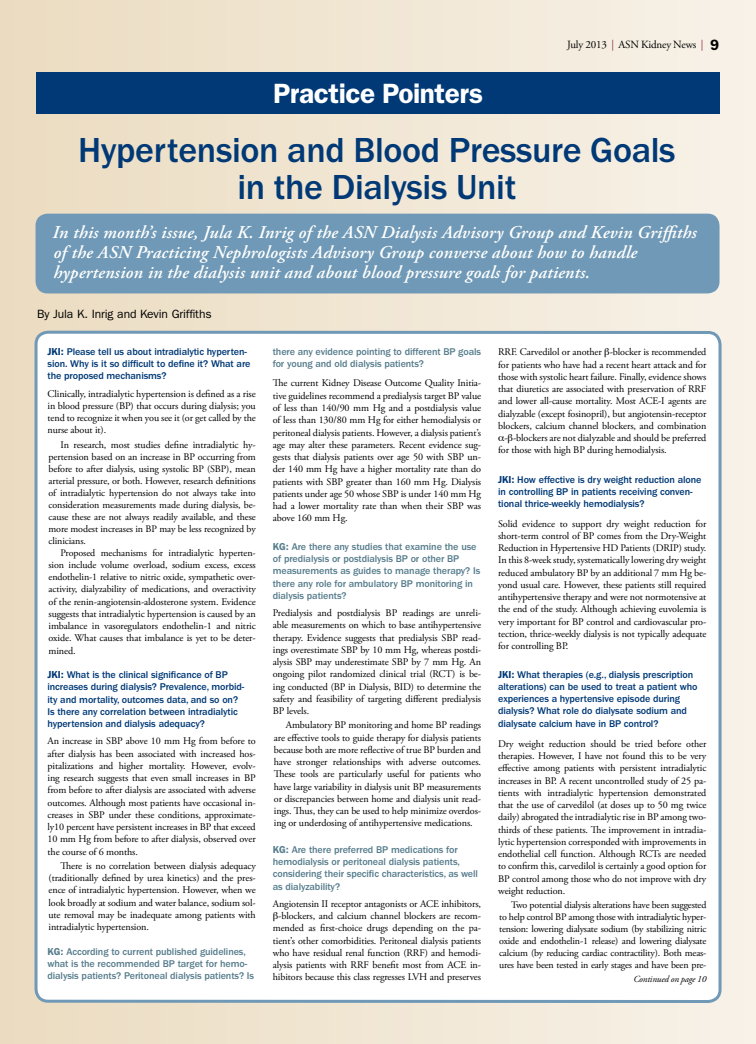
<style>
.page{position:relative;width:756px;height:1044px;background:#fff}
.page>*{position:absolute;margin:0;border:0;box-sizing:border-box;transform-origin:0 0}
.t1{font:500 36px/37px "ITC Franklin Gothic Std";letter-spacing:-.01em;color:#003976;text-align:center}
.t2{font:600 28px "ITC Franklin Gothic Std";letter-spacing:-.015em;color:#fff}
.t3{font:italic 600 18px/20px "Adobe Garamond Pro";letter-spacing:.01em;color:#fff}
.t4{font:12px "ITC Franklin Gothic Std";letter-spacing:-.01em;color:#000}
.t5{font:11px "Adobe Garamond Pro";letter-spacing:-.015em;color:#000}
.t6{font:10.1px/12.3px "Adobe Garamond Pro";letter-spacing:-.01em;color:#000;text-align:justify}
.t7{font:500 10.1px/12.3px "ITC Franklin Gothic Std";letter-spacing:-.01em;color:#003976}
.t8{font:500 10.1px/12.3px "ITC Franklin Gothic Std";letter-spacing:-.01em;color:#567c8c}
.t9{font:10px/12px "Adobe Garamond Pro";letter-spacing:-.01em;color:#000;text-align:justify}
.t10{font:italic 9.3px "Adobe Garamond Pro";letter-spacing:-.015em;color:#000}
.s1{color:#922d47}
.s2{font-family:"ITC Franklin Gothic Std";font-weight:600;font-size:15px}
.s3{font-weight:600}
.s4{font-size:10.1px}
.s5{font-size:10px}
</style>
<div class="page">
<div style="left:0;top:0;width:756px;height:1044px;background:linear-gradient(to right,#eadcc0,#f7f2e8)"></div>
<div style="left:36px;top:72px;width:684px;height:42px;background:#003976"></div>
<div style="left:36px;top:214px;width:684px;height:79px;background:#6f99b6;border-radius:12px"></div>
<div style="left:36px;top:332px;width:684px;height:670px;background:#fff;border-radius:12px"></div>
<div style="left:35px;top:331px;width:687px;height:672px;border:3px solid #6f99b6;border-radius:12px"></div>
<p class="t5" style="left:567px;top:38px;width:153px">July 2013 <span class="s1">|</span> ASN Kidney News <span class="s1">|</span> <span class="s2">9</span></p>
<h2 class="t2" style="left:273px;top:76px;width:211px">Practice Pointers</h2>
<h1 class="t1" style="left:78px;top:132px;width:599px">Hypertension and Blood Pressure Goals in the Dialysis Unit</h1>
<p class="t3" style="left:53px;top:223px;width:646px">In this month’s issue, Jula K. Inrig of the ASN Dialysis Advisory Group and Kevin Griffiths of the ASN Practicing Nephrologists Advisory Group converse about how to handle hypertension in the dialysis unit and about blood pressure goals for patients.</p>
<p class="t4" style="left:37px;top:307px;width:176px">By Jula K. Inrig and Kevin Griffiths</p>
<p class="t7" style="left:48px;top:346px;width:205px"><span class="s3">JKI:</span> Please tell us about intradialytic hyperten&shy;sion. Why is it so difficult to define it? What are the proposed mechanisms?</p>
<p class="t6" style="left:48px;top:388px;width:210px">Clinically, intradialytic hypertension is defined as a rise in blood pressure (BP) that occurs during dialysis; you tend to recognize it when you see it (or get called by the nurse about it).</p>
<p class="t6" style="left:49px;top:439px;width:209px;text-align:right">In research, most studies define intradialytic hy&shy;pertension based on an increase in BP occurring from</p>
<p class="t9" style="left:49px;top:463px;width:209px"><span class="s4">before</span> to after dialysis, using systolic BP (SBP), mean arterial pressure, or both. However, research definitions of intradialytic hypertension do not always take into consideration measurements made during dialysis, be&shy;cause these are not always readily available, and these more modest increases in BP may be less recognized by clinicians.</p>
<p class="t9" style="left:49px;top:547px;width:209px;text-indent:12px">Proposed mechanisms for intradialytic hyperten&shy;sion include volume overload, sodium excess, excess endothelin-1 relative to nitric oxide, sympathetic over-</p>
<p class="t6" style="left:49px;top:583px;width:209px"><span class="s5">activity, dialyzabilit</span>y of medications, and overactivity of the renin-angiotensin-aldosterone system. Evidence suggests that intradialytic hypertension is caused by an imbalance in vasoregulators endothelin-1 and nitric oxide. What causes that imbalance is yet to be deter&shy;mined.</p>
<p class="t7" style="left:48px;top:669px;width:198px"><span class="s3">JKI:</span> What is the clinical significance of BP increases during dialysis? Prevalence, morbid&shy;ity and mortality, outcomes data, and so on?<br>Is there any correlation between intradialytic hypertension and dialysis adequacy?</p>
<p class="t6" style="left:48px;top:735px;width:210px">An increase in SBP above 10 mm Hg from before to after dialysis has been associated with increased hos&shy;pitalizations and higher mortality. However, evolv&shy;ing research suggests that even small increases in BP from before to after dialysis are associated with adverse outcomes. Although most patients have occasional in&shy;creases in SBP under these conditions, approximate&shy;ly10 percent have persistent increases in BP that exceed 10 mm Hg from before to after dialysis, observed over the course of 6 months.</p>
<p class="t6" style="left:49px;top:860px;width:209px;text-indent:12px">There is no correlation between dialysis adequacy (traditionally defined by urea kinetics) and the pres&shy;ence of intradialytic hypertension. However, when we look broadly at sodium and water balance, sodium sol&shy;ute removal may be inadequate among patients with intradialytic hypertension.</p>
<p class="t8" style="left:48px;top:945px;width:208px"><span class="s3">KG:</span> According to current published guidelines, what is the recommended BP target for hemo&shy;dialysis patients? Peritoneal dialysis patients? Is</p>
<p class="t8" style="left:273px;top:346px;width:210px">there any evidence pointing to different BP goals for young and old dialysis patients?</p>
<p class="t6" style="left:273px;top:378px;width:210px">The current Kidney Disease Outcome Quality Initia&shy;tive guidelines recommend a predialysis target BP value of less than 140/90 mm Hg and a postdialysis value of less than 130/80 mm Hg for either hemodialysis or peritoneal dialysis patients. However, a dialysis patient’s age may alter these parameters. Recent evidence sug&shy;gests that dialysis patients over age 50 with SBP un&shy;der 140 mm Hg have a higher mortality rate than do patients with SBP greater than 160 mm Hg. Dialysis patients under age 50 whose SBP is under 140 mm Hg had a lower mortality rate than when their SBP was above 160 mm Hg.</p>
<p class="t8" style="left:273px;top:540px;width:209px"><span class="s3">KG:</span> Are there any studies that examine the use of predialysis or postdialysis BP or other BP measurements as guides to manage therapy? Is there any role for ambulatory BP monitoring in dialysis patients?</p>
<p class="t6" style="left:273px;top:607px;width:210px">Predialysis and postdialysis BP readings are unreli&shy;able measurements on which to base antihypertensive therapy. Evidence suggests that predialysis SBP read&shy;ings overestimate SBP by 10 mm Hg, whereas postdi&shy;alysis SBP may underestimate SBP by 7 mm Hg. An ongoing pilot randomized clinical trial (RCT) is be&shy;ing conducted (BP in Dialysis, BID) to determine the safety and feasibility of targeting different predialysis BP levels.</p>
<p class="t6" style="left:274px;top:719px;width:209px;text-indent:12px">Ambulatory BP monitoring and home BP readings are effective tools to guide therapy for dialysis patients because both are more reflective of true BP burden and have stronger relationships with adverse outcomes.<br>These tools are particularly useful for patients who have large variability in dialysis unit BP measurements or discrepancies between home and dialysis unit read&shy;ings. Thus, they can be used to help minimize overdos&shy;ing or underdosing of antihypertensive medications.</p>
<p class="t8" style="left:273px;top:843px;width:207px"><span class="s3">KG:</span> Are there preferred BP medications for hemodialysis or peritoneal dialysis patients, considering their specific characteristics, as well as dialyzability?</p>
<p class="t6" style="left:273px;top:898px;width:210px;text-align:center">Angiotensin II receptor antagonists or ACE inhibitors, -blockers, and calcium channel blockers are recom&shy;mended as first-choice drugs depending on the pa&shy;tient’s other comorbidities. Peritoneal dialysis patients who have residual renal function (RRF) and hemodi&shy;alysis patients with RRF benefit most from ACE in&shy;hibitors because this class regresses LVH and preserves</p>
<p class="t6" style="left:498px;top:346px;width:210px">RRF. Carvedilol or another -blocker is recommended for patients who have had a recent heart attack and for those with systolic heart failure. Finally, evidence shows that diuretics are associated with preservation of RRF and lower all-cause mortality. Most ACE-I agents are dialyzable (except fosinopril), but angiotensin-receptor blockers, calcium channel blockers, and combination</p>
<p class="t6" style="left:498px;top:432px;width:210px;text-indent:6px">- -blockers are not dialyzable and should be preferred for those with high BP during hemodialysis.</p>
<p class="t7" style="left:498px;top:474px;width:205px"><span class="s3">JKI:</span> How effective is dry weight reduction alone in controlling BP in patients receiving conven&shy;tional thrice-weekly hemodialysis?</p>
<p class="t6" style="left:498px;top:518px;width:210px">Solid evidence to support dry weight reduction for short-term control of BP comes from the Dry-Weight Reduction in Hypertensive HD Patients (DRIP) study.<br>In this 8-week study, systematically lowering dry weight reduced ambulatory BP by an additional 7 mm Hg be&shy;yond usual care. However, these patients still required antihypertensive therapy and were not normotensive at the end of the study. Although achieving euvolemia is very important for BP control and cardiovascular pro&shy;tection, thrice-weekly dialysis is not typically adequate for controlling BP.</p>
<p class="t7" style="left:498px;top:668px;width:201px"><span class="s3">JKI:</span> What therapies (e.g., dialysis prescription alterations) can be used to treat a patient who experiences a hypertensive episode during dialysis? What role do dialysate sodium and dialysate calcium have in BP control?</p>
<p class="t6" style="left:498px;top:738px;width:210px">Dry weight reduction should be tried before other therapies. However, I have not found this to be very effective among patients with persistent intradialytic increases in BP. A recent uncontrolled study of 25 pa&shy;tients with intradialytic hypertension demonstrated that the use of carvedilol (at doses up to 50 mg twice daily) abrogated the intradialytic rise in BP among two&shy;thirds of these patients. The improvement in intradia&shy;lytic hypertension corresponded with improvements in endothelial cell function. Although RCTs are needed to confirm this, carvedilol is certainly a good option for BP control among those who do not improve with dry weight reduction.</p>
<p class="t9" style="left:499px;top:899px;width:209px;text-indent:12px">Two potential dialysis alterations have been suggested to help control BP among those with intradialytic hyper&shy;tension: lowering dialysate sodium (by stabilizing nitric oxide and endothelin-1 release) and lowering dialysate calcium (by reducing cardiac contractility). Both meas&shy;ures have been tested in early stages and have been pre-</p>
<p class="t10" style="left:633px;top:973px;width:74px">Continued on page 10</p>
</div>
